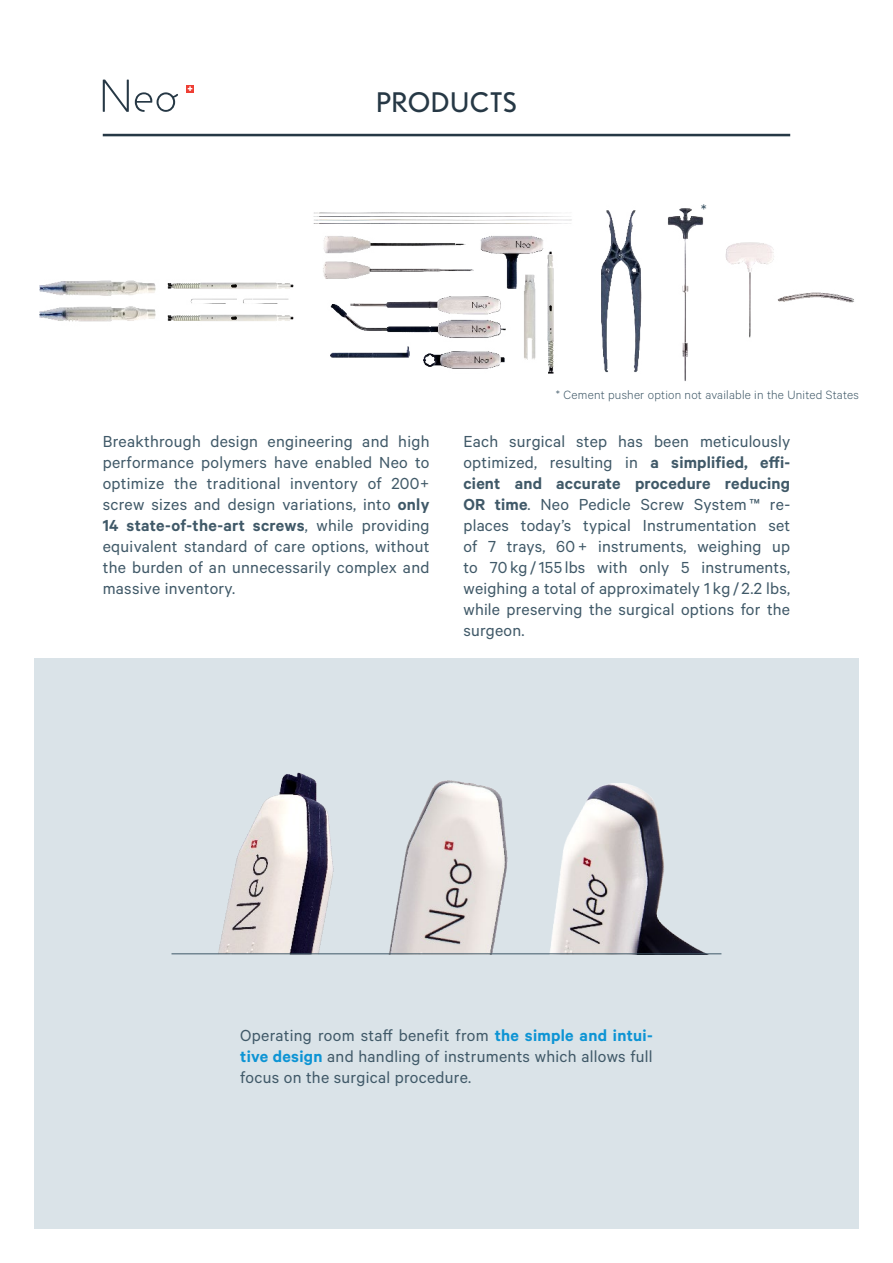
<style>
.page{position:relative;width:893px;height:1263px;background:#fff}
.page>*{position:absolute;margin:0;border:0;box-sizing:border-box;transform-origin:0 0}
.t1{font:27px "Nobel";letter-spacing:.015em;color:#263845}
.t2{font:18px/21px "Calibre";letter-spacing:.015em;color:#405968;text-align:justify}
.t3{font:300 13.5px "Calibre";letter-spacing:.015em;color:#405968}
.s1{font-weight:600}
.s2{font-weight:600;color:#0d94d4}
</style>
<div class="page">
<div style="left:34px;top:658px;width:825px;height:571px;background:#dae3e8"></div>
<hr style="left:103px;top:134px;width:687px;height:2px;background:#263845">
<img style="left:39px;top:208px;width:815px;height:173px">
<svg style="left:103px;top:80px;width:26px;height:32px"></svg>
<svg style="left:186px;top:85px;width:8px;height:7px"></svg>
<svg style="left:188px;top:86px;width:4px;height:5px"></svg>
<svg style="left:135px;top:92px;width:43px;height:20px"></svg>
<img style="left:218px;top:772px;width:116px;height:181px">
<img style="left:379px;top:780px;width:140px;height:175px">
<img style="left:549px;top:783px;width:156px;height:170px">
<hr style="left:171px;top:953px;width:550px;height:1px;background:#405968">
<h1 class="t1" style="left:376px;top:86px;width:142px">PRODUCTS</h1>
<p class="t2" style="left:701px;top:199px;width:7px">*</p>
<p class="t3" style="left:556px;top:387px;width:305px">* Cement pusher option not available in the United States</p>
<p class="t2" style="left:103px;top:430px;width:328px">Breakthrough design engineering and high performance polymers have enabled Neo to optimize the traditional inventory of 200+ screw sizes and design variations, into <span class="s1">only 14 state-of-the-art screws</span>, while providing equivalent standard of care options, without the burden of an unnecessarily complex and massive inventory.</p>
<p class="t2" style="left:463px;top:430px;width:328px">Each surgical step has been meticulously optimized, resulting in <span class="s1">a simplified, effi&shy;cient and accurate procedure reducing OR time</span>. Neo Pedicle Screw System ™ re&shy;places today’s typical Instrumentation set of 7 trays, 60 + instruments, weighing up to 70 kg /155 lbs with only 5 instruments, weighing a total of approximately 1 kg / 2.2 lbs, while preserving the surgical options for the surgeon.</p>
<p class="t2" style="left:240px;top:1024px;width:414px">Operating room staff benefit from <span class="s2">the simple and intui&shy;tive design</span> and handling of instruments which allows full focus on the surgical procedure.</p>
</div>
